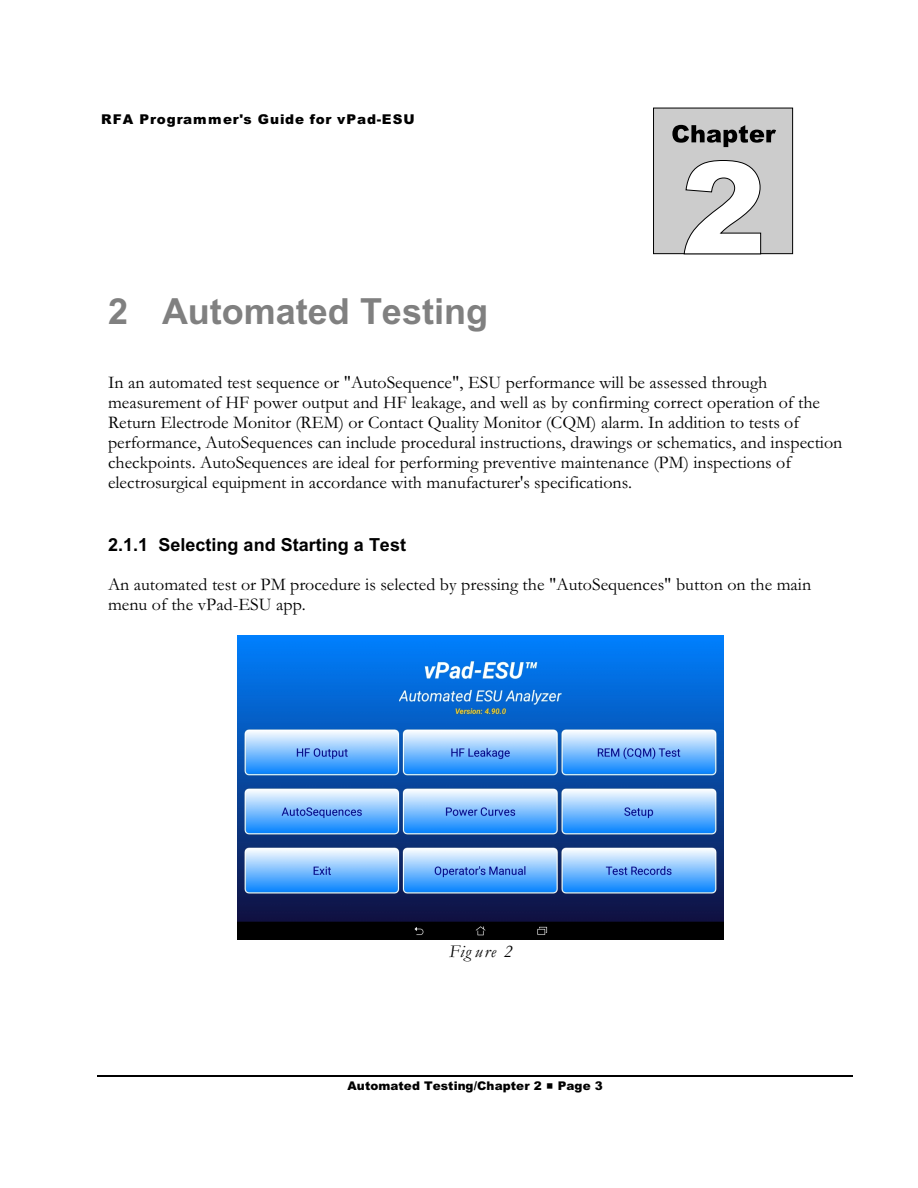
<style>
.page{position:relative;width:918px;height:1188px;background:#fff}
.page>*{position:absolute;margin:0;border:0;box-sizing:border-box;transform-origin:0 0}
.t1{font:700 36px "Arial";color:#808080}
.t2{font:18px/20.1px "Garamond";color:#000}
.t3{font:700 18px "Arial";color:#000}
.t4{font:italic 18px "Garamond";letter-spacing:.04em;color:#000}
.t5{font:italic 900 13.5px "Arial";letter-spacing:.065em;color:#000}
.t6{font:italic 900 12px "Arial";color:#000}
</style>
<div class="page">
<div style="left:654px;top:108px;width:139px;height:146px;background:#ccc"></div>
<div style="left:654px;top:108px;width:139px;height:146px;border:1px solid #000"></div>
<svg style="left:672px;top:125px;width:104px;height:22px"></svg>
<svg style="left:683px;top:160px;width:78px;height:95px"></svg>
<img style="left:238px;top:635px;width:486px;height:304px">
<hr style="left:97px;top:1075px;width:756px;height:1px;background:#000">
<p class="t5" style="left:101px;top:115px;width:315px">RFA Programmer's Guide for vPad-ESU</p>
<h1 class="t1" style="left:108px;top:298px;width:382px">2 Automated Testing</h1>
<p class="t2" style="left:108px;top:374px;width:736px">In an automated test sequence or "AutoSequence", ESU performance will be assessed through measurement of HF power output and HF leakage, and well as by confirming correct operation of the Return Electrode Monitor (REM) or Contact Quality Monitor (CQM) alarm. In addition to tests of performance, AutoSequences can include procedural instructions, drawings or schematics, and inspection checkpoints. AutoSequences are ideal for performing preventive maintenance (PM) inspections of electrosurgical equipment in accordance with manufacturer's specifications.</p>
<p class="t3" style="left:108px;top:538px;width:300px">2.1.1 Selecting and Starting a Test</p>
<p class="t2" style="left:108px;top:577px;width:705px">An automated test or PM procedure is selected by pressing the "AutoSequences" button on the main menu of the vPad-ESU app.</p>
<p class="t4" style="left:449px;top:945px;width:65px">Fig ure 2</p>
<p class="t6" style="left:348px;top:1081px;width:196px">Automated Testing/Chapter 2</p>
<p class="t6" style="left:558px;top:1081px;width:46px">Page 3</p>
</div>
